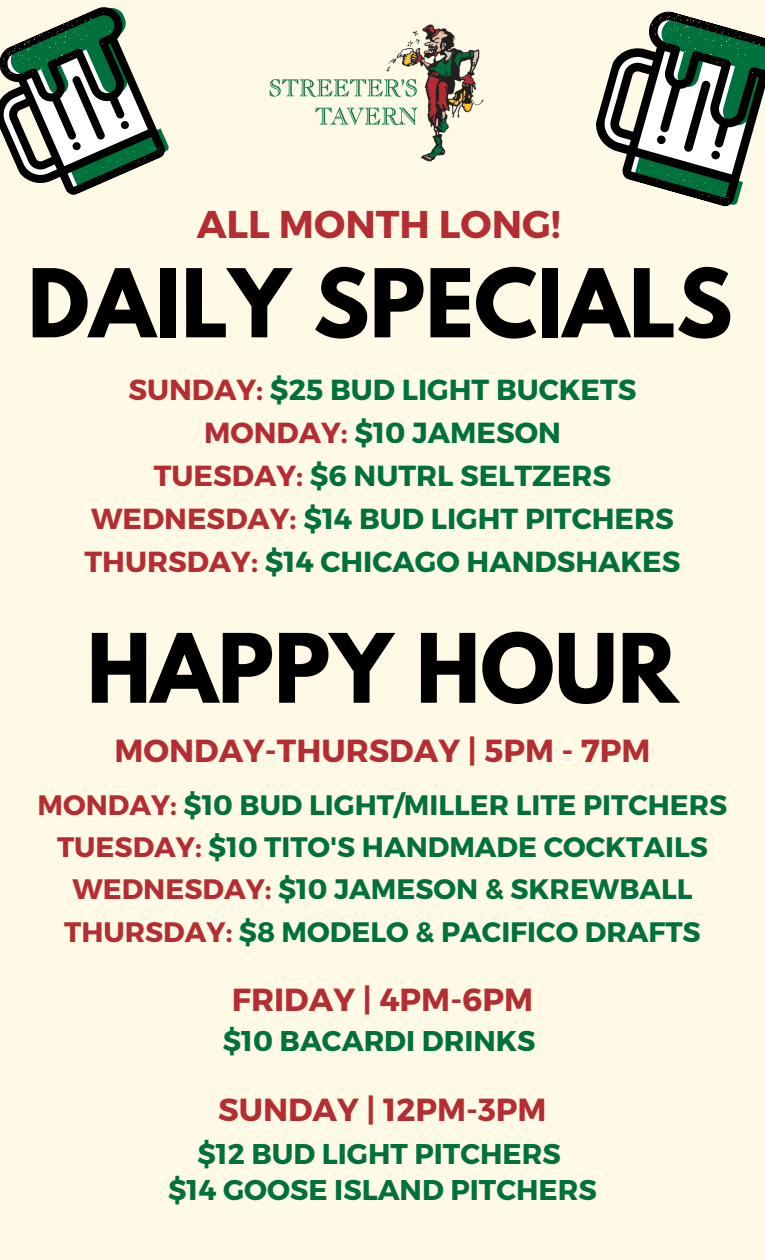
<style>
.page{position:relative;width:765px;height:1260px;background:#fffae5}
.page>*{position:absolute;margin:0;border:0;box-sizing:border-box;transform-origin:0 0}
.t1{font:700 84.62px "League Spartan";color:#000}
.t2{font:700 83.88px "League Spartan";color:#000}
.t3{font:700 38.75px "Montserrat";color:#b42d33}
.t4{font:700 31.88px "Montserrat";color:#b42d33}
.t5{font:700 29px/43px "Montserrat";color:#00703c;text-align:center}
.t6{font:700 28.5px "Montserrat";color:#00703c}
.t7{font:700 28.12px "Montserrat";color:#00703c}
.s1{color:#b42d33}
</style>
<div class="page">
<svg style="left:596px;top:11px;width:169px;height:196px"></svg>
<svg style="left:0;top:7px;width:169px;height:188px"></svg>
<img style="left:269px;top:24px;width:215px;height:138px">
<p class="t3" style="left:197px;top:199px;width:365px">ALL MONTH LONG!</p>
<p class="t2" style="left:28px;top:262px;width:707px">DAILY SPECIALS</p>
<h1 class="t5" style="left:85px;top:366px;width:597px"><span class="s1">SUNDAY:</span> $25 BUD LIGHT BUCKETS<br><span class="s1">MONDAY:</span> $10 JAMESON<br><span class="s1">TUESDAY:</span> $6 NUTRL SELTZERS<br><span class="s1">WEDNESDAY:</span> $14 BUD LIGHT PITCHERS<br><span class="s1">THURSDAY:</span> $14 CHICAGO HANDSHAKES</h1>
<p class="t1" style="left:87px;top:627px;width:593px">HAPPY HOUR</p>
<h3 class="t4" style="left:114px;top:730px;width:538px">MONDAY-THURSDAY | 5PM - 7PM</h3>
<h1 class="t7" style="left:38px;top:787px;width:691px"><span class="s1">MONDAY:</span> $10 BUD LIGHT/MILLER LITE PITCHERS</h1>
<h3 class="t7" style="left:57px;top:829px;width:652px"><span class="s1">TUESDAY:</span> $10 TITO'S HANDMADE COCKTAILS</h3>
<p class="t7" style="left:72px;top:871px;width:622px"><span class="s1">WEDNESDAY:</span> $10 JAMESON &amp; SKREWBALL</p>
<p class="t7" style="left:64px;top:913px;width:638px"><span class="s1">THURSDAY:</span> $8 MODELO &amp; PACIFICO DRAFTS</p>
<h3 class="t4" style="left:232px;top:979px;width:303px">FRIDAY | 4PM-6PM</h3>
<p class="t6" style="left:223px;top:1023px;width:314px">$10 BACARDI DRINKS</p>
<h3 class="t4" style="left:218px;top:1089px;width:330px">SUNDAY | 12PM-3PM</h3>
<p class="t6" style="left:198px;top:1136px;width:365px">$12 BUD LIGHT PITCHERS</p>
<p class="t6" style="left:168px;top:1171px;width:430px">$14 GOOSE ISLAND PITCHERS</p>
</div>
